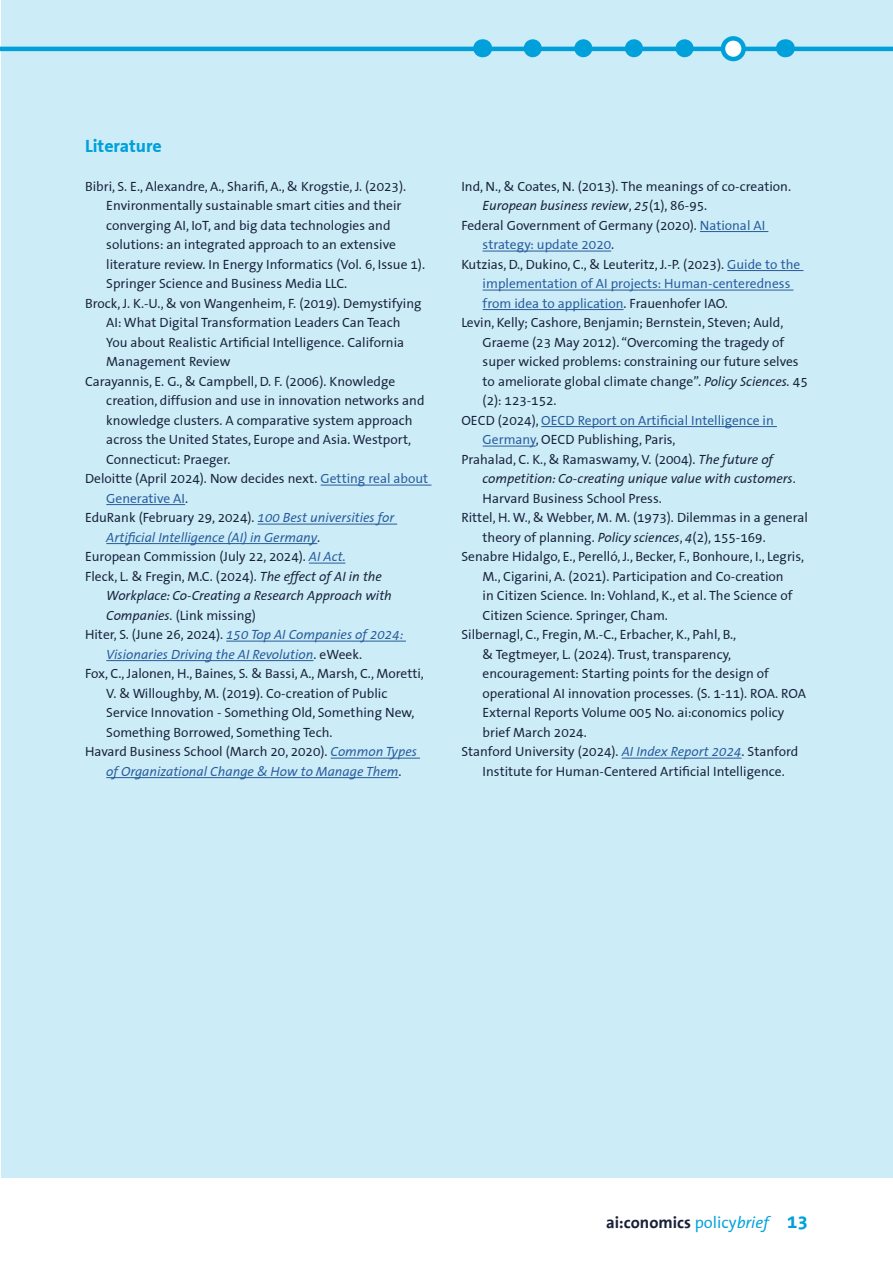
<style>
.page{position:relative;width:893px;height:1263px;background:#fff}
.page>*{position:absolute;margin:0;border:0;box-sizing:border-box;transform-origin:0 0}
.Heading_2{font:700 18px "The Sans Correspondence";color:#00a1db}
.t1{font:700 16.5px "The Sans";color:#18213a}
.references{font:13.5px/19.5px "The Sans Correspondence";color:#18213a}
.references-2{font:italic 13.5px/19.5px "The Sans Correspondence";color:#275b9b}
.references-3{font:13.5px/19.5px "The Sans Correspondence";color:#275b9b}
.references-4{font:italic 13.5px/19.5px "The Sans Correspondence";color:#18213a}
.s1{color:#275b9b}
.s2{font-style:normal;color:#18213a}
.s3{font-style:italic;color:#275b9b}
.s4{font-style:normal}
.s5{font-style:italic}
.s6{color:#18213a}
.s7{font-family:"The Sans Correspondence";font-weight:400;color:#00a1db}
.s8{font-family:"The Sans Correspondence";font-weight:400;font-style:italic;color:#00a1db}
.s9{font-family:"The Sans Correspondence";font-size:19.5px;color:#00a1db}
</style>
<div class="page">
<div style="left:1px;top:1px;width:891px;height:1177px;background:#ccecf8"></div>
<svg style="left:533px;top:39px;width:227px;height:18px"></svg>
<svg style="left:482px;top:39px;width:1px;height:18px"></svg>
<svg style="left:785px;top:39px;width:1px;height:18px"></svg>
<hr style="left:0;top:47px;width:893px;height:4px;background:#00a1db">
<svg style="left:723px;top:38px;width:21px;height:21px"></svg>
<div style="left:721px;top:36px;width:25px;height:25px;border:4px solid #00a1db;border-radius:50%"></div>
<hr style="left:321px;top:485px;width:110px;height:1px;background:#275b9b">
<hr style="left:106px;top:504px;width:79px;height:1px;background:#275b9b">
<hr style="left:258px;top:524px;width:139px;height:1px;background:#275b9b">
<hr style="left:106px;top:543px;width:211px;height:1px;background:#275b9b">
<hr style="left:309px;top:563px;width:36px;height:1px;background:#275b9b">
<hr style="left:226px;top:641px;width:180px;height:1px;background:#275b9b">
<hr style="left:106px;top:660px;width:207px;height:1px;background:#275b9b">
<hr style="left:331px;top:758px;width:89px;height:1px;background:#275b9b">
<hr style="left:106px;top:777px;width:293px;height:1px;background:#275b9b">
<hr style="left:700px;top:231px;width:68px;height:1px;background:#275b9b">
<hr style="left:483px;top:251px;width:128px;height:1px;background:#275b9b">
<hr style="left:727px;top:270px;width:76px;height:1px;background:#275b9b">
<hr style="left:483px;top:290px;width:310px;height:1px;background:#275b9b">
<hr style="left:483px;top:309px;width:140px;height:1px;background:#275b9b">
<hr style="left:541px;top:426px;width:236px;height:1px;background:#275b9b">
<hr style="left:483px;top:446px;width:53px;height:1px;background:#275b9b">
<hr style="left:622px;top:758px;width:120px;height:1px;background:#275b9b">
<h2 class="Heading_2" style="left:85px;top:136px;width:78px">Literature</h2>
<p class="references" style="left:106px;top:177px;width:320px;text-indent:-21px">Bibri, S. E., Alexandre, A., Sharifi, A., &amp; Krogstie, J. (2023).<br>Environmentally sustainable smart cities and their converging AI, IoT, and big data technologies and solutions: an integrated approach to an extensive literature review. In Energy Informatics (Vol. 6, Issue 1).<br>Springer Science and Business Media LLC.</p>
<p class="references" style="left:106px;top:294px;width:317px;text-indent:-21px">Brock, J. K.-U., &amp; von Wangenheim, F. (2019). Demystifying AI: What Digital Transformation Leaders Can Teach You about Realistic Artificial Intelligence. California Management Review</p>
<p class="references" style="left:106px;top:372px;width:320px;text-indent:-21px">Carayannis, E. G., &amp; Campbell, D. F. (2006). Knowledge creation, diffusion and use in innovation networks and knowledge clusters. A comparative system approach across the United States, Europe and Asia. Westport, Connecticut: Praeger.</p>
<p class="references" style="left:106px;top:469px;width:323px;text-indent:-21px">Deloitte (April 2024). Now decides next. <span class="s1">Getting real about<br>Generative AI</span>.</p>
<p class="references-2" style="left:106px;top:508px;width:289px;text-indent:-21px"><span class="s2">EduRank (February 29, 2024).</span> 100 Best universities for<br>Artificial Intelligence (AI) in Germany<span class="s2">.</span></p>
<p class="references" style="left:85px;top:547px;width:262px">European Commission (July 22, 2024). <span class="s3">AI Act.</span></p>
<p class="references-4" style="left:106px;top:567px;width:287px;text-indent:-21px"><span class="s4">Fleck, L. &amp; Fregin, M.C. (2024).</span> The effect of AI in the<br>Workplace: Co-Creating a Research Approach with<br>Companies. <span class="s4">(Link missing)</span></p>
<p class="references-2" style="left:106px;top:625px;width:299px;text-indent:-21px"><span class="s2">Hiter, S. (June 26, 2024).</span> 150 Top AI Companies of 2024:<br>Visionaries Driving the AI Revolution<span class="s2">. eWeek.</span></p>
<p class="references" style="left:106px;top:664px;width:319px;text-indent:-21px">Fox, C., Jalonen, H., Baines, S. &amp; Bassi, A., Marsh, C., Moretti, V. &amp; Willoughby, M. (2019). Co-creation of Public Service Innovation - Something Old, Something New, Something Borrowed, Something Tech.</p>
<p class="references-2" style="left:85px;top:742px;width:333px;text-align:center"><span class="s2">Havard Business School (March 20, 2020).</span> Common Types of Organizational Change &amp; How to Manage Them<span class="s2">.</span></p>
<p class="references" style="left:483px;top:177px;width:310px;text-indent:-21px">Ind, N., &amp; Coates, N. (2013). The meanings of co-creation.<br><span class="s5">European business review</span>, <span class="s5">25</span>(1), 86-95.</p>
<p class="references" style="left:483px;top:216px;width:284px;text-indent:-21px">Federal Government of Germany (2020). <span class="s1">National AI strategy: update 2020</span>.</p>
<p class="references-3" style="left:483px;top:255px;width:319px;text-indent:-21px"><span class="s6">Kutzias, D., Dukino, C., &amp; Leuteritz, J.-P. (2023).</span> Guide to the implementation of AI projects: Human-centeredness from idea to application<span class="s6">. Frauenhofer IAO.</span></p>
<p class="references" style="left:483px;top:313px;width:327px;text-indent:-21px">Levin, Kelly; Cashore, Benjamin; Bernstein, Steven; Auld, Graeme (23 May 2012). “Overcoming the tragedy of super wicked problems: constraining our future selves to ameliorate global climate change”. <span class="s5">Policy Sciences.</span> 45 (2): 123-152.</p>
<p class="references-3" style="left:483px;top:411px;width:293px;text-indent:-21px"><span class="s6">OECD (2024),</span> OECD Report on Artificial Intelligence in<br>Germany<span class="s6">, OECD Publishing, Paris,</span></p>
<p class="references" style="left:483px;top:450px;width:315px;text-indent:-21px">Prahalad, C. K., &amp; Ramaswamy, V. (2004). <span class="s5">The future of competition: Co-creating unique value with customers</span>.<br>Harvard Business School Press.</p>
<p class="references" style="left:483px;top:508px;width:327px;text-indent:-21px">Rittel, H. W., &amp; Webber, M. M. (1973). Dilemmas in a general theory of planning. <span class="s5">Policy sciences</span>, <span class="s5">4</span>(2), 155-169.</p>
<p class="references" style="left:483px;top:547px;width:323px;text-indent:-21px">Senabre Hidalgo, E., Perelló, J., Becker, F., Bonhoure, I., Legris, M., Cigarini, A. (2021). Participation and Co-creation<br>in Citizen Science. In: Vohland, K., et al. The Science of Citizen Science. Springer, Cham.</p>
<p class="references" style="left:483px;top:625px;width:325px;text-indent:-21px">Silbernagl, C., Fregin, M.-C., Erbacher, K., Pahl, B.,<br>&amp; Tegtmeyer, L. (2024). Trust, transparency, encouragement: Starting points for the design of operational AI innovation processes. (S. 1-11). ROA. ROA External Reports Volume 005 No. ai:conomics policy brief March 2024.</p>
<p class="references" style="left:461px;top:742px;width:339px;text-align:center">Stanford University (2024). <span class="s3">AI Index Report 2024</span>. Stanford<br>Institute for Human-Centered Artificial Intelligence.</p>
<p class="t1" style="left:606px;top:1208px;width:204px">ai:conomics <span class="s7">policy</span><span class="s8">brief</span> <span class="s9">13</span></p>
</div>
